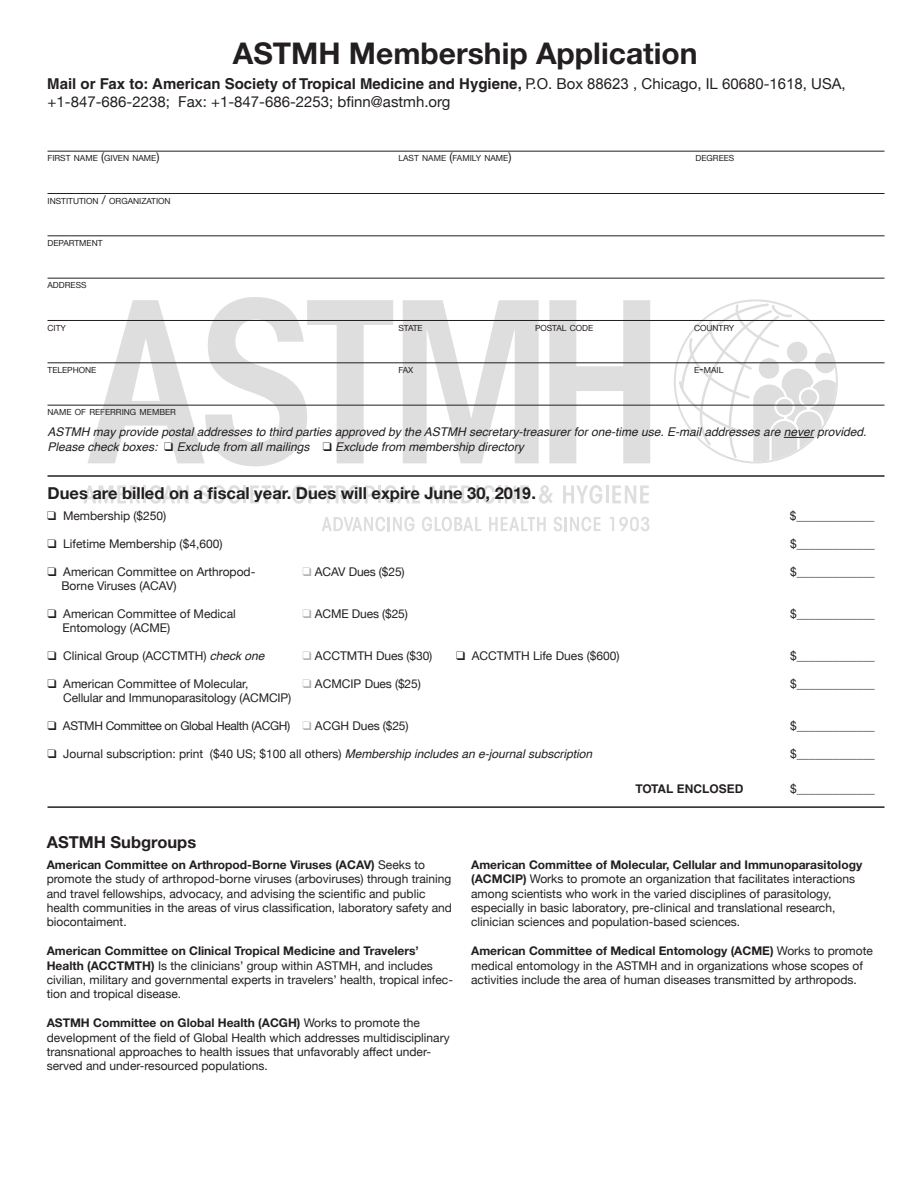
<style>
.page{position:relative;width:918px;height:1188px;background:#fff}
.page>*{position:absolute;margin:0;border:0;box-sizing:border-box;transform-origin:0 0}
.t1{font:700 30px "Helvetica Neue";color:#231f20}
.t2{font:700 16.5px "Helvetica Neue";color:#231f20}
.t3{font:700 15px "Helvetica";color:#231f20}
.t4{font:15px "Helvetica Neue";color:#231f20}
.t5{font:12px/14.4px "Helvetica Neue";color:#231f20}
.t6{font:italic 12px "Helvetica";color:#231f20}
.t7{font:12px "Helvetica Neue";letter-spacing:-.03em;color:#231f20}
.t8{font:700 12px "Helvetica";color:#231f20}
.t9{font:8.4px "Helvetica Neue";color:#231f20}
.s1{font-family:"Helvetica Neue";font-weight:400}
.s2{font-family:"Arial";font-weight:400}
.s3{font-size:12px}
.s4{font-family:"Arial"}
.s5{color:#b2b3b7}
.s6{font-family:"Helvetica";font-style:italic}
.s7{font-weight:700}
</style>
<div class="page">
<svg style="left:87px;top:297px;width:306px;height:169px"></svg>
<svg style="left:403px;top:300px;width:136px;height:163px"></svg>
<svg style="left:549px;top:300px;width:101px;height:163px"></svg>
<svg style="left:83px;top:485px;width:57px;height:18px"></svg>
<hr style="left:143px;top:485px;width:3px;height:18px;background:#231f20">
<svg style="left:149px;top:485px;width:40px;height:19px"></svg>
<svg style="left:199px;top:485px;width:41px;height:19px"></svg>
<hr style="left:243px;top:485px;width:3px;height:18px;background:#231f20">
<svg style="left:250px;top:485px;width:34px;height:18px"></svg>
<svg style="left:292px;top:485px;width:24px;height:19px"></svg>
<svg style="left:323px;top:485px;width:52px;height:19px"></svg>
<hr style="left:378px;top:485px;width:3px;height:18px;background:#231f20">
<svg style="left:384px;top:485px;width:36px;height:19px"></svg>
<svg style="left:430px;top:485px;width:43px;height:18px"></svg>
<hr style="left:476px;top:485px;width:3px;height:18px;background:#231f20">
<svg style="left:482px;top:485px;width:13px;height:19px"></svg>
<hr style="left:498px;top:485px;width:3px;height:18px;background:#231f20">
<svg style="left:505px;top:485px;width:24px;height:18px"></svg>
<svg style="left:539px;top:485px;width:14px;height:19px"></svg>
<svg style="left:563px;top:485px;width:39px;height:19px"></svg>
<hr style="left:606px;top:485px;width:3px;height:18px;background:#231f20">
<svg style="left:612px;top:485px;width:37px;height:18px"></svg>
<svg style="left:322px;top:517px;width:93px;height:14px"></svg>
<svg style="left:422px;top:517px;width:59px;height:14px"></svg>
<svg style="left:489px;top:517px;width:57px;height:14px"></svg>
<svg style="left:554px;top:517px;width:47px;height:14px"></svg>
<svg style="left:610px;top:517px;width:40px;height:14px"></svg>
<svg style="left:674px;top:299px;width:164px;height:165px"></svg>
<hr style="left:48px;top:151px;width:837px;height:1px;background:#231f20">
<hr style="left:48px;top:193px;width:837px;height:1px;background:#231f20">
<hr style="left:48px;top:236px;width:837px;height:1px;background:#231f20">
<hr style="left:48px;top:278px;width:837px;height:1px;background:#231f20">
<hr style="left:48px;top:320px;width:837px;height:1px;background:#231f20">
<hr style="left:48px;top:363px;width:837px;height:1px;background:#231f20">
<hr style="left:48px;top:405px;width:837px;height:1px;background:#231f20">
<hr style="left:784px;top:437px;width:30px;height:1px;background:#231f20">
<hr style="left:48px;top:475px;width:837px;height:2px;background:#231f20">
<hr style="left:48px;top:806px;width:837px;height:2px;background:#231f20">
<p class="t1" style="left:233px;top:34px;width:466px">ASTMH Membership Application</p>
<p class="t3" style="left:47px;top:75px;width:800px">Mail or Fax to: American Society of Tropical Medicine and Hygiene, <span class="s1">P.O. Box</span> <span class="s2">88623</span> <span class="s1">, Chicago, IL 606</span><span class="s2">80</span><span class="s1">-1</span><span class="s2">618</span><span class="s1">, USA,</span></p>
<p class="t4" style="left:48px;top:91px;width:404px">+1-847-686-2238; Fax: +1-847-686-2253; bfinn@astmh.org</p>
<p class="t9" style="left:48px;top:152px;width:114px">FIRST NAME <span class="s3">(</span>GIVEN NAME<span class="s3">)</span></p>
<p class="t9" style="left:399px;top:152px;width:114px">LAST NAME <span class="s3">(</span>FAMILY NAME<span class="s3">)</span></p>
<p class="t9" style="left:696px;top:152px;width:40px">DEGREES</p>
<p class="t9" style="left:48px;top:195px;width:125px">INSTITUTION <span class="s3">/</span> ORGANIZATION</p>
<p class="t9" style="left:48px;top:237px;width:57px">DEPARTMENT</p>
<p class="t9" style="left:48px;top:279px;width:41px">ADDRESS</p>
<p class="t9" style="left:48px;top:322px;width:20px">CITY</p>
<p class="t9" style="left:399px;top:322px;width:26px">STATE</p>
<p class="t9" style="left:535px;top:322px;width:60px">POSTAL CODE</p>
<p class="t9" style="left:694px;top:322px;width:42px">COUNTRY</p>
<p class="t9" style="left:48px;top:364px;width:50px">TELEPHONE</p>
<p class="t9" style="left:399px;top:364px;width:16px">FAX</p>
<p class="t9" style="left:694px;top:364px;width:31px">E<span class="s3">-</span>MAIL</p>
<p class="t9" style="left:48px;top:406px;width:130px">NAME OF REFERRING MEMBER</p>
<p class="t6" style="left:48px;top:423px;width:821px">ASTMH may provide postal addresses to third parties approved by the ASTMH secretary-treasurer for one-time use. E-mail addresses are never provided.</p>
<p class="t6" style="left:48px;top:437px;width:478px">Please check boxes: ❑ Exclude from all mailings ❑ Exclude from membership directory</p>
<h2 class="t2" style="left:48px;top:483px;width:490px">Dues are billed on a fiscal year. Dues will expire June 30, 201<span class="s4">9</span>.</h2>
<p class="t5" style="left:47px;top:509px;width:121px">❑ Membership ($2<span class="s4">5</span>0)</p>
<p class="t5" style="left:790px;top:509px;width:86px">$_____________</p>
<p class="t5" style="left:48px;top:537px;width:176px">❑ Lifetime Membership ($4,600)</p>
<p class="t5" style="left:790px;top:537px;width:86px">$_____________</p>
<p class="t5" style="left:48px;top:565px;width:209px">❑ American Committee on Arthropod-</p>
<p class="t5" style="left:303px;top:565px;width:104px"><span class="s5">❑</span> ACAV Dues ($25)</p>
<p class="t5" style="left:61px;top:579px;width:117px">Borne Viruses (ACAV)</p>
<p class="t5" style="left:48px;top:607px;width:190px">❑ American Committee of Medical</p>
<p class="t5" style="left:303px;top:607px;width:107px"><span class="s5">❑</span> ACME Dues ($25)</p>
<p class="t5" style="left:790px;top:607px;width:86px">$_____________</p>
<p class="t5" style="left:62px;top:621px;width:110px">Entomology (ACME)</p>
<p class="t5" style="left:48px;top:649px;width:219px">❑ Clinical Group (ACCTMTH) <span class="s6">check one</span></p>
<p class="t5" style="left:303px;top:649px;width:131px"><span class="s5">❑</span> ACCTMTH Dues ($30)</p>
<p class="t5" style="left:790px;top:649px;width:86px">$_____________</p>
<p class="t5" style="left:48px;top:677px;width:202px">❑ American Committee of Molecular,</p>
<p class="t5" style="left:303px;top:677px;width:120px"><span class="s5">❑</span> ACMCIP Dues ($25)</p>
<p class="t5" style="left:790px;top:677px;width:86px">$_____________</p>
<p class="t5" style="left:63px;top:692px;width:230px">Cellular and Immunoparasitology (ACMCIP)</p>
<p class="t7" style="left:48px;top:717px;width:363px">❑ ASTMH Committee on Global Health (ACGH) <span class="s5">❑</span> ACGH Dues ($25)</p>
<p class="t5" style="left:790px;top:720px;width:86px">$_____________</p>
<p class="t5" style="left:48px;top:747px;width:546px">❑ Journal subscription: print ($40 US; $100 all others) <span class="s6">Membership includes an e-journal subscription</span></p>
<p class="t5" style="left:790px;top:747px;width:86px">$_____________</p>
<p class="t8" style="left:636px;top:781px;width:109px">TOTAL ENCLOSED</p>
<p class="t5" style="left:790px;top:782px;width:86px">$_____________</p>
<p class="t5" style="left:456px;top:649px;width:165px">❑ ACCTMTH Life Dues ($600)</p>
<p class="t2" style="left:47px;top:832px;width:151px">ASTMH Subgroups</p>
<p class="t5" style="left:47px;top:858px;width:407px"><span class="s7">American Committee on Arthropod-Borne Viruses (ACAV)</span> Seeks to promote the study of arthropod-borne viruses (arboviruses) through training and travel fellowships, advocacy, and advising the scientific and public health communities in the areas of virus classification, laboratory safety and biocontaiment.</p>
<p class="t5" style="left:47px;top:945px;width:408px"><span class="s7">American Committee on Clinical Tropical Medicine and Travelers’ Health (ACCTMTH)</span> Is the clinicians’ group within ASTMH, and includes civilian, military and governmental experts in travelers’ health, tropical infec&shy;tion and tropical disease.</p>
<p class="t5" style="left:47px;top:1017px;width:404px"><span class="s7">ASTMH Committee on Global Health (ACGH)</span> Works to promote the development of the field of Global Health which addresses multidisciplinary transnational approaches to health issues that unfavorably affect under&shy;served and under-resourced populations.</p>
<p class="t5" style="left:471px;top:858px;width:393px"><span class="s7">American Committee of Molecular, Cellular and Immunoparasitology (ACMCIP)</span> Works to promote an organization that facilitates interactions among scientists who work in the varied disciplines of parasitology, especially in basic laboratory, pre-clinical and translational research, clinician sciences and population-based sciences.</p>
<p class="t5" style="left:471px;top:945px;width:403px"><span class="s7">American Committee of Medical Entomology (ACME)</span> Works to promote medical entomology in the ASTMH and in organizations whose scopes of activities include the area of human diseases transmitted by arthropods.</p>
</div>
